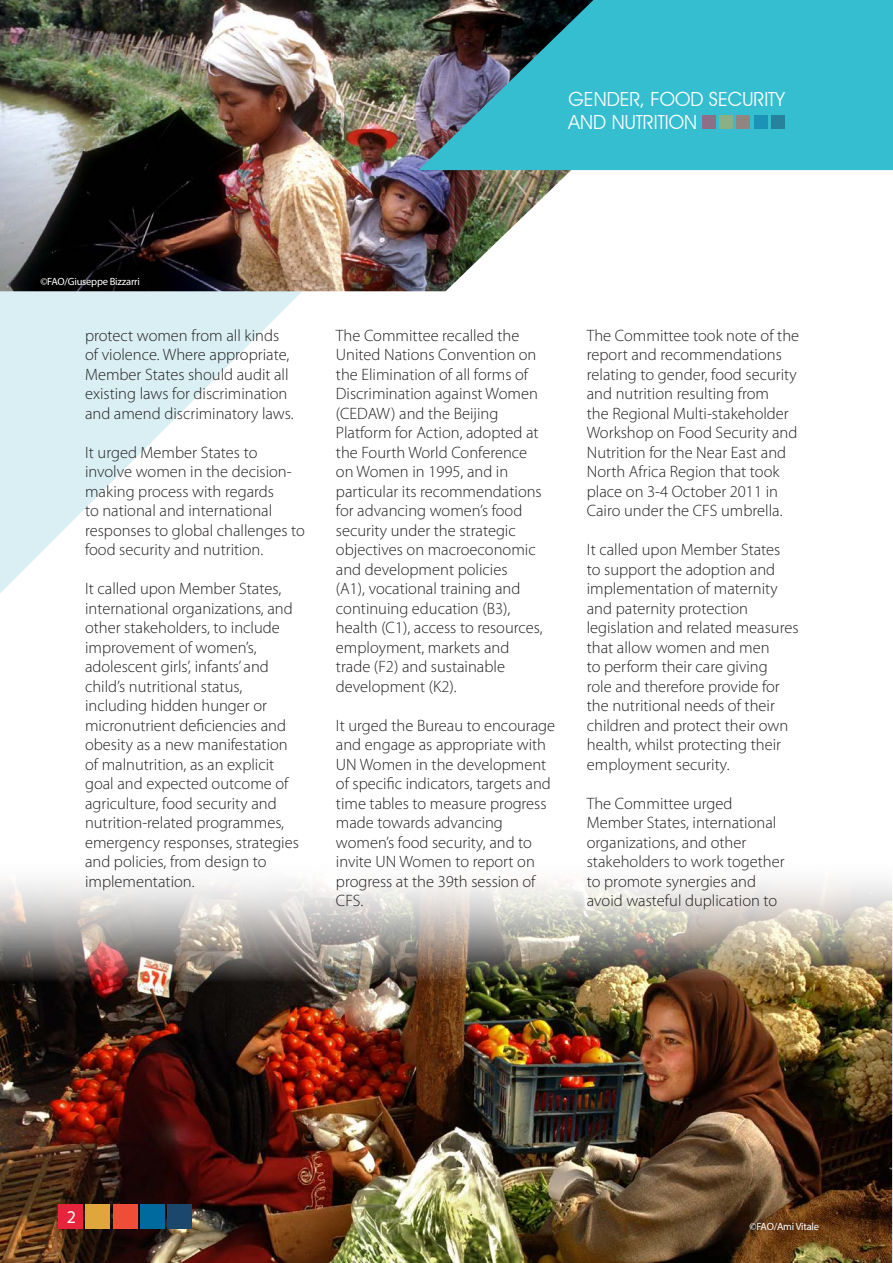
<style>
.page{position:relative;width:893px;height:1263px;background:#fff}
.page>*{position:absolute;margin:0;border:0;box-sizing:border-box;transform-origin:0 0}
.t1{font:19.5px/23.4px "Avant Garde IT Cby BT";color:#fff}
.t2{font:18px "Myriad Pro";color:#fff}
.t3{font:300 16.5px/19.5px "Myriad Pro";color:#231f20}
.t4{font:10.5px "Myriad Pro";letter-spacing:-.02em;color:#fff}
</style>
<div class="page">
<img style="left:0;top:881px;width:892px;height:382px">
<svg style="left:0;top:291px;width:446px;height:302px"></svg>
<img style="left:0;top:0;width:617px;height:291px">
<svg style="left:419px;top:0;width:474px;height:170px;background:#39a6b7"></svg>
<div style="left:719px;top:116px;width:14px;height:13px;background:#89b185"></div>
<div style="left:754px;top:116px;width:13px;height:13px;background:#1a93b7"></div>
<div style="left:771px;top:116px;width:14px;height:13px;background:#27829d"></div>
<div style="left:702px;top:116px;width:13px;height:13px;background:#8d7085"></div>
<svg style="left:892px;top:998px;width:1px;height:265px"></svg>
<div style="left:737px;top:116px;width:13px;height:13px;background:#918584"></div>
<div style="left:86px;top:1204px;width:24px;height:24px;background:#dea63b"></div>
<div style="left:140px;top:1204px;width:24px;height:24px;background:#00699e"></div>
<div style="left:167px;top:1204px;width:25px;height:24px;background:#1a476b"></div>
<div style="left:58px;top:1204px;width:25px;height:24px;background:#e6243b"></div>
<div style="left:113px;top:1204px;width:24px;height:24px;background:#ef4d38"></div>
<p class="t1" style="left:569px;top:87px;width:218px">GENDER, FOOD SECURITY<br>AND NUTRITION</p>
<p class="t4" style="left:40px;top:275px;width:101px">©FAO/Giuseppe Bizzarri</p>
<p class="t3" style="left:85px;top:325px;width:210px">protect women from all kinds of violence. Where appropriate,<br>Member States should audit all existing laws for discrimination and amend discriminatory laws.</p>
<p class="t3" style="left:85px;top:442px;width:221px">It urged Member States to involve women in the decision&shy;making process with regards<br>to national and international responses to global challenges to food security and nutrition.</p>
<p class="t3" style="left:85px;top:579px;width:215px">It called upon Member States, international organizations, and other stakeholders, to include improvement of women’s, adolescent girls’, infants’ and child’s nutritional status, including hidden hunger or micronutrient deficiencies and obesity as a new manifestation of malnutrition, as an explicit goal and expected outcome of agriculture, food security and nutrition-related programmes, emergency responses, strategies and policies, from design to implementation.</p>
<p class="t3" style="left:336px;top:325px;width:208px">The Committee recalled the<br>United Nations Convention on the Elimination of all forms of<br>Discrimination against Women (CEDAW) and the Beijing<br>Platform for Action, adopted at the Fourth World Conference on Women in 1995, and in particular its recommendations for advancing women’s food security under the strategic objectives on macroeconomic and development policies<br>(A1), vocational training and continuing education (B3), health (C1), access to resources, employment, markets and trade (F2) and sustainable development (K2).</p>
<p class="t3" style="left:336px;top:715px;width:221px">It urged the Bureau to encourage and engage as appropriate with<br>UN Women in the development of specific indicators, targets and time tables to measure progress made towards advancing women’s food security, and to invite UN Women to report on progress at the 39th session of<br>CFS.</p>
<p class="t3" style="left:587px;top:325px;width:214px">The Committee took note of the report and recommendations relating to gender, food security and nutrition resulting from<br>the Regional Multi-stakeholder<br>Workshop on Food Security and<br>Nutrition for the Near East and<br>North Africa Region that took place on 3-4 October 2011 in<br>Cairo under the CFS umbrella.</p>
<p class="t3" style="left:587px;top:540px;width:213px">It called upon Member States<br>to support the adoption and implementation of maternity and paternity protection legislation and related measures that allow women and men<br>to perform their care giving<br>role and therefore provide for the nutritional needs of their children and protect their own health, whilst protecting their employment security.</p>
<p class="t3" style="left:587px;top:793px;width:199px">The Committee urged<br>Member States, international organizations, and other stakeholders to work together to promote synergies and avoid wasteful duplication to</p>
<p class="t2" style="left:67px;top:1206px;width:11px">2</p>
<p class="t4" style="left:750px;top:1220px;width:71px">©FAO/Ami Vitale</p>
</div>
